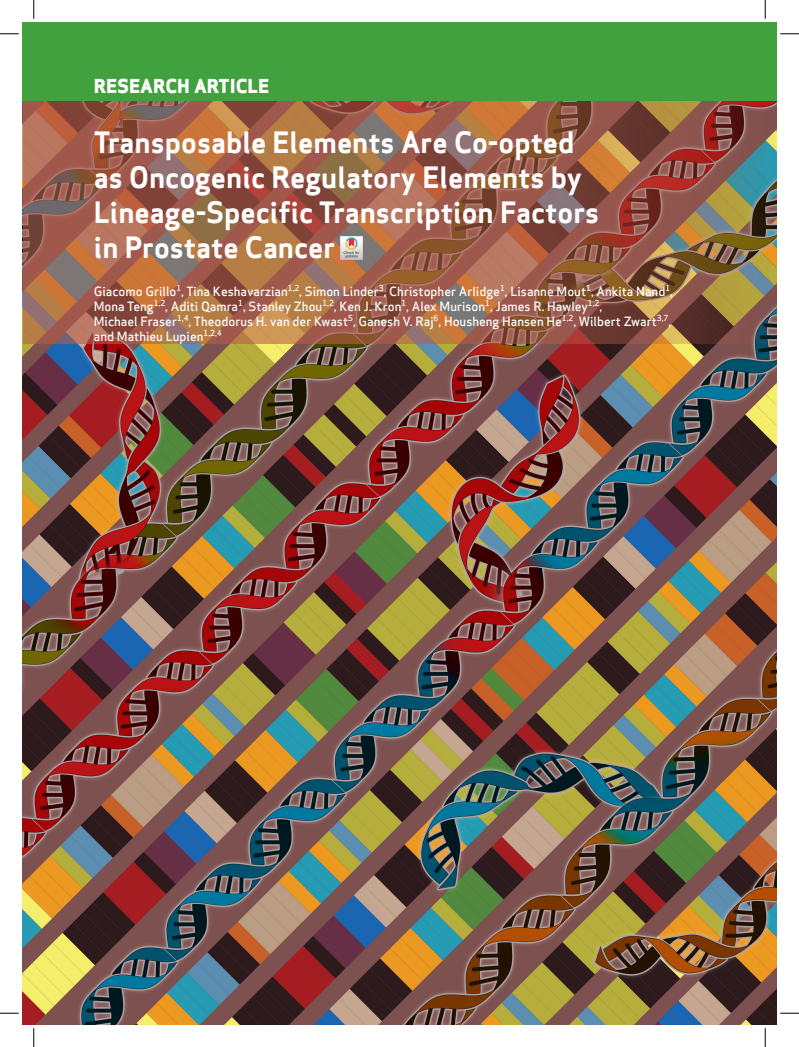
<style>
.page{position:relative;width:799px;height:1047px;background:#fff}
.page>*{position:absolute;margin:0;border:0;box-sizing:border-box;transform-origin:0 0}
.t1{font:700 28.75px/35px "Apex Sans";color:#fff}
.t2{font:800 18.75px "Apex Sans";color:#fff}
.t3{font:500 12.5px/15px "Apex Sans";color:#fff}
</style>
<div class="page">
<img style="left:22px;top:343px;width:754px;height:681px">
<div style="left:22px;top:22px;width:753px;height:79px;background:#40a13e"></div>
<div style="left:755px;top:22px;width:21px;height:79px;background:#40a13e"></div>
<svg style="left:22px;top:101px;width:754px;height:242px;background:#9a6249"></svg>
<img style="left:340px;top:236px;width:23px;height:23px">
<svg style="left:0;top:33px;width:19px;height:2px"></svg>
<svg style="left:780px;top:33px;width:19px;height:2px"></svg>
<svg style="left:0;top:1012px;width:19px;height:1px"></svg>
<svg style="left:780px;top:1012px;width:19px;height:1px"></svg>
<svg style="left:33px;top:0;width:2px;height:19px"></svg>
<svg style="left:33px;top:1028px;width:2px;height:18px"></svg>
<svg style="left:764px;top:0;width:2px;height:19px"></svg>
<svg style="left:764px;top:1028px;width:2px;height:18px"></svg>
<h2 class="t2" style="left:94px;top:74px;width:177px">RESEARCH ARTICLE</h2>
<h1 class="t1" style="left:94px;top:125px;width:507px">Transposable Elements Are Co-opted as Oncogenic Regulatory Elements by Lineage-Specific Transcription Factors in Prostate Cancer</h1>
<p class="t3" style="left:94px;top:282px;width:581px">Giacomo Grillo<sup>1</sup>, Tina Keshavarzian<sup>1,2</sup>, Simon Linder<sup>3</sup>, Christopher Arlidge<sup>1</sup>, Lisanne Mout<sup>1</sup>, Ankita Nand<sup>1</sup>, Mona Teng<sup>1,2</sup>, Aditi Qamra<sup>1</sup>, Stanley Zhou<sup>1,2</sup>, Ken J. Kron<sup>1</sup>, Alex Murison<sup>1</sup>, James R. Hawley<sup>1,2</sup>,<br>Michael Fraser<sup>1,4</sup>, Theodorus H. van der Kwast<sup>5</sup>, Ganesh V. Raj<sup>6</sup>, Housheng Hansen He<sup>1,2</sup>, Wilbert Zwart<sup>3,7</sup>, and Mathieu Lupien<sup>1,2,4</sup></p>
</div>
